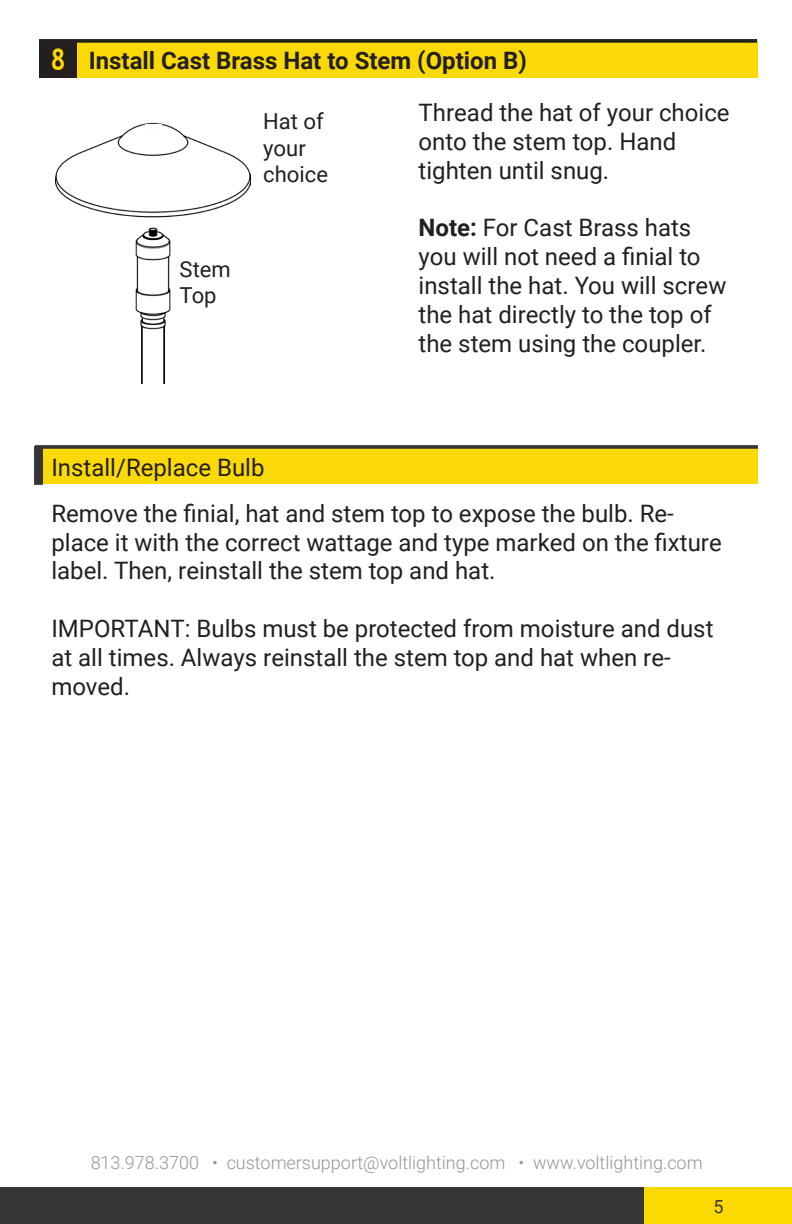
<style>
.page{position:relative;width:792px;height:1224px;background:#fff}
.page>*{position:absolute;margin:0;border:0;box-sizing:border-box;transform-origin:0 0}
.spec_numbers{font:700 30px "Trebuchet MS";color:#fad906;scale:.84 1}
.t1{font:24px/28.8px "Roboto";color:#231f20}
.Heading_Text{font:700 24px "Roboto";color:#231f20}
.t2{font:22px/26.4px "Roboto";color:#231f20}
.copyright{font:300 18px "Roboto";color:#939598}
.t3{font:18px "Roboto";color:#363636}
.s1{font-weight:700}
</style>
<div class="page">
<hr style="left:0;top:1188px;width:1px;height:36px;background:#fcd900">
<div style="left:46px;top:41px;width:711px;height:37px;background:#fad906"></div>
<div style="left:39px;top:41px;width:38px;height:37px;background:#231f20"></div>
<div style="left:39px;top:39px;width:718px;height:4px;border:2px solid #231f20"></div>
<div style="left:1px;top:1188px;width:644px;height:36px;background:#363636"></div>
<div style="left:645px;top:1188px;width:147px;height:36px;background:#fcd900"></div>
<img style="left:55px;top:122px;width:196px;height:262px">
<div style="left:180px;top:251px;width:70px;height:55px;background:#fff"></div>
<div style="left:145px;top:124px;width:17px;height:7px;background:#fff"></div>
<div style="left:39px;top:447px;width:719px;height:37px;background:#fad906"></div>
<div style="left:34px;top:446px;width:9px;height:39px;background:#353534;border:2px solid #353534"></div>
<div style="left:35px;top:445px;width:723px;height:4px;border:2px solid #353534"></div>
<p class="spec_numbers" style="left:51px;top:41px;width:19px">8</p>
<p class="Heading_Text" style="left:89px;top:44px;width:440px">Install Cast Brass Hat to Stem (Option B)</p>
<p class="t1" style="left:419px;top:97px;width:313px">Thread the hat of your choice onto the stem top. Hand tighten until snug.</p>
<p class="t1" style="left:419px;top:213px;width:309px"><span class="s1">Note:</span> For Cast Brass hats you will not need a finial to install the hat. You will screw the hat directly to the top of the stem using the coupler.</p>
<p class="t2" style="left:263px;top:108px;width:66px">Hat of your choice</p>
<p class="t2" style="left:180px;top:255px;width:53px">Stem<br>Top</p>
<p class="t1" style="left:51px;top:452px;width:215px">Install/Replace Bulb</p>
<p class="t1" style="left:51px;top:498px;width:672px">Remove the finial, hat and stem top to expose the bulb. Re&shy;place it with the correct wattage and type marked on the fixture label. Then, reinstall the stem top and hat.</p>
<p class="t1" style="left:51px;top:613px;width:664px">IMPORTANT: Bulbs must be protected from moisture and dust at all times. Always reinstall the stem top and hat when re&shy;moved.</p>
<p class="copyright" style="left:91px;top:1150px;width:613px">813.978.3700 • customersupport@voltlighting.com • www.voltlighting.com</p>
<p class="t3" style="left:714px;top:1194px;width:12px">5</p>
</div>
